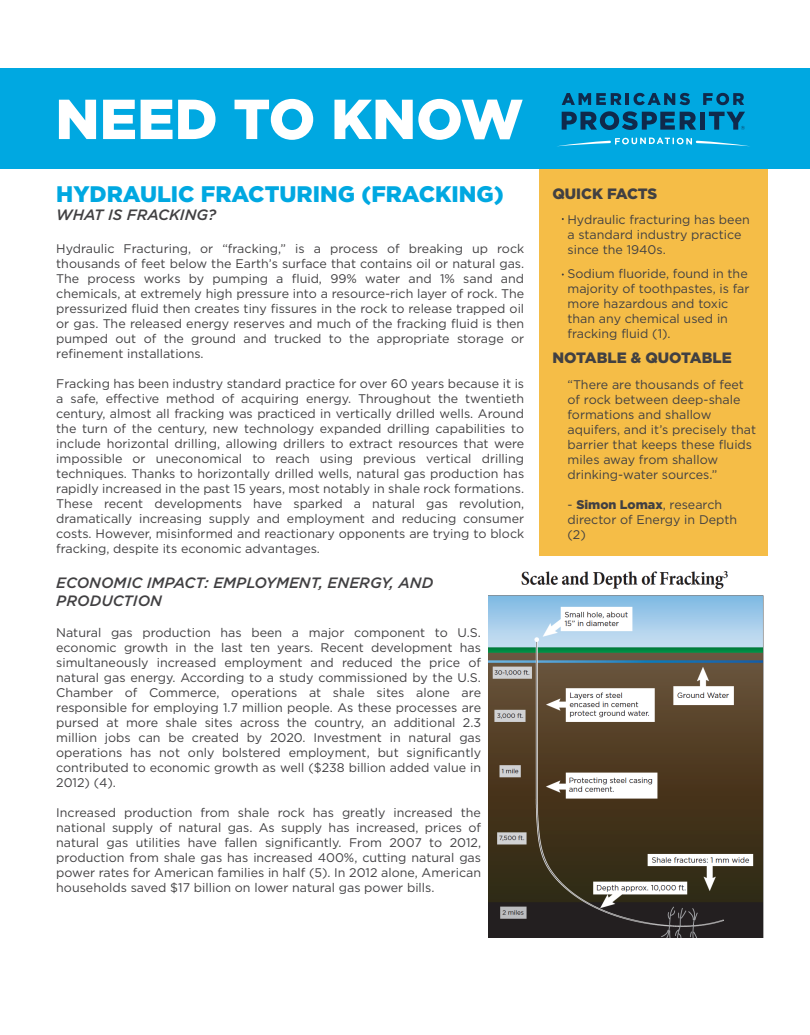
<style>
.page{position:relative;width:810px;height:1035px;background:#fff}
.page>*{position:absolute;margin:0;border:0;box-sizing:border-box;transform-origin:0 0}
.t1{font:900 56.25px "Gotham HTF";color:#fff}
.t2{font:900 22.5px "Gotham HTF";color:#00a8e1}
.t3{font:italic 500 15px/18px "Gotham HTF";color:#414042}
.t4{font:900 15px "Gotham HTF";color:#414042}
.t5{font:12.5px/15px "Gotham HTF";color:#414042;text-align:justify}
.s1{font-weight:900}
</style>
<div class="page">
<div style="left:539px;top:82px;width:228px;height:474px;background:#f5bd47"></div>
<div style="left:0;top:68px;width:810px;height:101px;background:#00a8e1"></div>
<svg style="left:562px;top:111px;width:134px;height:19px"></svg>
<div style="left:700px;top:112px;width:5px;height:18px;background:#0f2a4c"></div>
<svg style="left:709px;top:112px;width:36px;height:18px"></svg>
<svg style="left:562px;top:93px;width:128px;height:12px"></svg>
<svg style="left:703px;top:93px;width:41px;height:12px"></svg>
<svg style="left:559px;top:138px;width:189px;height:8px"></svg>
<img style="left:489px;top:571px;width:274px;height:366px">
<h1 class="t1" style="left:55px;top:87px;width:470px">NEED TO KNOW</h1>
<h2 class="t2" style="left:56px;top:181px;width:449px">HYDRAULIC FRACTURING (FRACKING)</h2>
<p class="t3" style="left:56px;top:206px;width:161px">WHAT IS FRACKING?</p>
<p class="t5" style="left:56px;top:241px;width:470px">Hydraulic Fracturing, or “fracking,” is a process of breaking up rock thousands of feet below the Earth’s surface that contains oil or natural gas.<br>The process works by pumping a fluid, 99% water and 1% sand and chemicals, at extremely high pressure into a resource-rich layer of rock. The pressurized fluid then creates tiny fissures in the rock to release trapped oil or gas. The released energy reserves and much of the fracking fluid is then pumped out of the ground and trucked to the appropriate storage or refinement installations.</p>
<p class="t5" style="left:56px;top:376px;width:470px">Fracking has been industry standard practice for over 60 years because it is a safe, effective method of acquiring energy. Throughout the twentieth century, almost all fracking was practiced in vertically drilled wells. Around the turn of the century, new technology expanded drilling capabilities to include horizontal drilling, allowing drillers to extract resources that were impossible or uneconomical to reach using previous vertical drilling techniques. Thanks to horizontally drilled wells, natural gas production has rapidly increased in the past 15 years, most notably in shale rock formations.<br>These recent developments have sparked a natural gas revolution, dramatically increasing supply and employment and reducing consumer costs. However, misinformed and reactionary opponents are trying to block fracking, despite its economic advantages.</p>
<p class="t3" style="left:56px;top:573px;width:379px">ECONOMIC IMPACT: EMPLOYMENT, ENERGY, AND<br>PRODUCTION</p>
<p class="t5" style="left:56px;top:625px;width:426px">Natural gas production has been a major component to U.S. economic growth in the last ten years. Recent development has simultaneously increased employment and reduced the price of natural gas energy. According to a study commissioned by the U.S.<br>Chamber of Commerce, operations at shale sites alone are responsible for employing 1.7 million people. As these processes are pursed at more shale sites across the country, an additional 2.3 million jobs can be created by 2020. Investment in natural gas operations has not only bolstered employment, but significantly contributed to economic growth as well ($238 billion added value in 2012) (4).</p>
<p class="t5" style="left:56px;top:805px;width:426px">Increased production from shale rock has greatly increased the national supply of natural gas. As supply has increased, prices of natural gas utilities have fallen significantly. From 2007 to 2012, production from shale gas has increased 400%, cutting natural gas power rates for American families in half (5). In 2012 alone, American households saved $17 billion on lower natural gas power bills.</p>
<p class="t4" style="left:552px;top:185px;width:106px">QUICK FACTS</p>
<p class="t5" style="left:567px;top:212px;width:184px;text-align:left">Hydraulic fracturing has been a standard industry practice since the 1940s.</p>
<p class="t5" style="left:567px;top:266px;width:184px;text-align:left">Sodium fluoride, found in the majority of toothpastes, is far more hazardous and toxic than any chemical used in fracking fluid (1).</p>
<p class="t4" style="left:552px;top:349px;width:181px">NOTABLE &amp; QUOTABLE</p>
<p class="t5" style="left:567px;top:377px;width:190px;text-align:left">“There are thousands of feet of rock between deep-shale formations and shallow aquifers, and it’s precisely that barrier that keeps these fluids miles away from shallow drinking-water sources.”</p>
<p class="t5" style="left:567px;top:497px;width:171px;text-align:left">- <span class="s1">Simon Lomax</span>, research director of Energy in Depth (2)</p>
</div>
